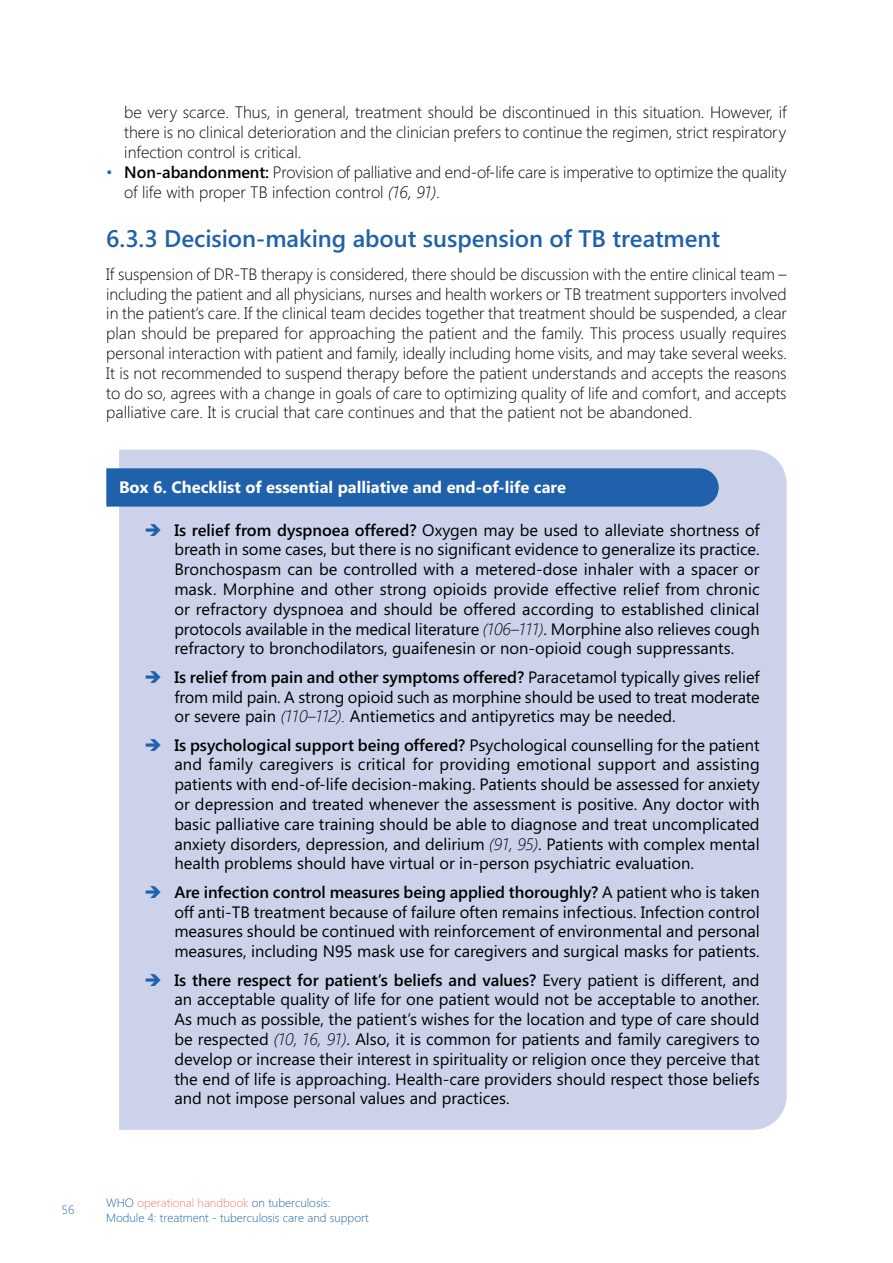
<style>
.page{position:relative;width:893px;height:1263px;background:#fff}
.page>*{position:absolute;margin:0;border:0;box-sizing:border-box;transform-origin:0 0}
.Head3{font:600 24px "Segoe UI";letter-spacing:-.005em;color:#1f61aa}
.t1{font:16.5px/19.8px "Segoe UI";color:#000;text-align:justify}
.Body_2x{font:300 16.5px/19.8px "Segoe UI";color:#000;text-align:justify}
.Box-head{font:700 16.5px "Segoe UI";color:#fff}
.t2{font:300 12px/14.4px "Segoe UI";color:#1f61aa}
.s1{color:#1f61aa}
.s2{font-weight:600}
.s3{font-style:italic}
.s4{font-weight:300;font-style:italic}
.s5{color:#f07a72}
</style>
<div class="page">
<div style="left:119px;top:450px;width:668px;height:680px;background:#ccd2e9"></div>
<div style="left:106px;top:468px;width:613px;height:39px;background:#1f61aa"></div>
<svg style="left:146px;top:523px;width:15px;height:13px"></svg>
<svg style="left:146px;top:671px;width:15px;height:12px"></svg>
<svg style="left:146px;top:738px;width:15px;height:13px"></svg>
<svg style="left:146px;top:886px;width:15px;height:12px"></svg>
<svg style="left:146px;top:973px;width:15px;height:12px"></svg>
<p class="Body_2x" style="left:124px;top:102px;width:664px">be very scarce. Thus, in general, treatment should be discontinued in this situation. However, if there is no clinical deterioration and the clinician prefers to continue the regimen, strict respiratory infection control is critical.</p>
<p class="Body_2x" style="left:124px;top:161px;width:664px;text-indent:-18px"><span class="s1">•</span> <span class="s2">Non-abandonment:</span> Provision of palliative and end-of-life care is imperative to optimize the quality of life with proper TB infection control <span class="s3">(16, 91)</span>.</p>
<p class="Head3" style="left:106px;top:222px;width:615px">6.3.3 Decision-making about suspension of TB treatment</p>
<p class="Body_2x" style="left:106px;top:264px;width:682px">If suspension of DR-TB therapy is considered, there should be discussion with the entire clinical team – including the patient and all physicians, nurses and health workers or TB treatment supporters involved in the patient’s care. If the clinical team decides together that treatment should be suspended, a clear plan should be prepared for approaching the patient and the family. This process usually requires personal interaction with patient and family, ideally including home visits, and may take several weeks.<br>It is not recommended to suspend therapy before the patient understands and accepts the reasons to do so, agrees with a change in goals of care to optimizing quality of life and comfort, and accepts palliative care. It is crucial that care continues and that the patient not be abandoned.</p>
<p class="Box-head" style="left:119px;top:475px;width:448px">Box 6. Checklist of essential palliative and end-of-life care</p>
<p class="t1" style="left:174px;top:519px;width:587px"><span class="s2">Is relief from dyspnoea offered?</span> Oxygen may be used to alleviate shortness of breath in some cases, but there is no significant evidence to generalize its practice.<br>Bronchospasm can be controlled with a metered-dose inhaler with a spacer or mask. Morphine and other strong opioids provide effective relief from chronic or refractory dyspnoea and should be offered according to established clinical protocols available in the medical literature <span class="s4">(106–111)</span>. Morphine also relieves cough refractory to bronchodilators, guaifenesin or non-opioid cough suppressants.</p>
<p class="t1" style="left:174px;top:666px;width:587px"><span class="s2">Is relief from pain and other symptoms offered?</span> Paracetamol typically gives relief from mild pain. A strong opioid such as morphine should be used to treat moderate or severe pain <span class="s4">(110–112).</span> Antiemetics and antipyretics may be needed.</p>
<p class="t1" style="left:174px;top:734px;width:587px"><span class="s2">Is psychological support being offered?</span> Psychological counselling for the patient and family caregivers is critical for providing emotional support and assisting patients with end-of-life decision-making. Patients should be assessed for anxiety or depression and treated whenever the assessment is positive. Any doctor with basic palliative care training should be able to diagnose and treat uncomplicated anxiety disorders, depression, and delirium <span class="s4">(91, 95)</span>. Patients with complex mental health problems should have virtual or in-person psychiatric evaluation.</p>
<p class="t1" style="left:174px;top:881px;width:587px"><span class="s2">Are infection control measures being applied thoroughly?</span> A patient who is taken off anti-TB treatment because of failure often remains infectious. Infection control measures should be continued with reinforcement of environmental and personal measures, including N95 mask use for caregivers and surgical masks for patients.</p>
<p class="t1" style="left:174px;top:969px;width:587px"><span class="s2">Is there respect for patient’s beliefs and values?</span> Every patient is different, and an acceptable quality of life for one patient would not be acceptable to another.<br>As much as possible, the patient’s wishes for the location and type of care should be respected <span class="s4">(10, 16, 91)</span>. Also, it is common for patients and family caregivers to develop or increase their interest in spirituality or religion once they perceive that the end of life is approaching. Health-care providers should respect those beliefs and not impose personal values and practices.</p>
<p class="t2" style="left:62px;top:1202px;width:14px">56</p>
<p class="t2" style="left:106px;top:1195px;width:264px">WHO <span class="s5">operational handbook</span> on tuberculosis:<br>Module 4: treatment - tuberculosis care and support</p>
</div>
